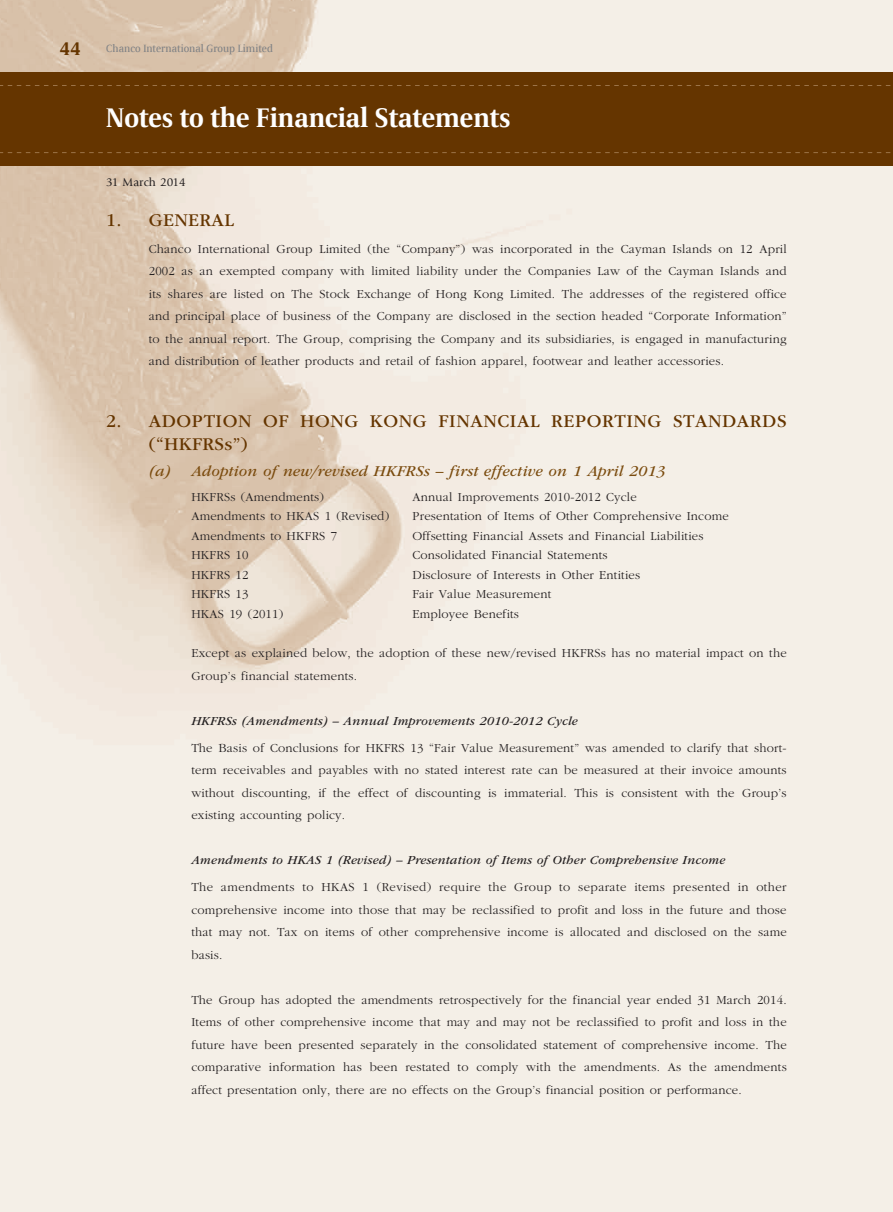
<style>
.page{position:relative;width:893px;height:1212px;background:#fff}
.page>*{position:absolute;margin:0;border:0;box-sizing:border-box;transform-origin:0 0}
.t1{font:700 27px "Allianz Serif";color:#fff}
.t2{font:18.75px/22.5px "ITC Garamond Std";letter-spacing:.03em;color:#653500}
.t3{font:700 18px "Allianz Serif";color:#653500}
.t4{font:italic 15.75px "ITC Garamond Std";letter-spacing:.015em;color:#7b4c0f}
.t5{font:300 12.75px/22.5px "ITC Garamond Std";letter-spacing:.015em;color:#231f20;text-align:justify}
.t6{font:300 12.75px/26.7px "ITC Garamond Std";letter-spacing:.035em;color:#231f20}
.t7{font:12px "Giovanni Std";letter-spacing:.015em;color:#231f20}
.t8{font:10.5px "Allianz Serif";color:#808285}
.s1{font-weight:400;font-style:italic}
</style>
<div class="page">
<div style="left:0;top:72px;width:893px;height:94px;background:#653500"></div>
<svg style="left:0;top:85px;width:890px;height:1px"></svg>
<svg style="left:0;top:152px;width:890px;height:1px"></svg>
<p class="t3" style="left:60px;top:37px;width:23px">44</p>
<p class="t8" style="left:106px;top:43px;width:168px">Chanco International Group Limited</p>
<h1 class="t1" style="left:106px;top:101px;width:406px">Notes to the Financial Statements</h1>
<p class="t7" style="left:106px;top:175px;width:81px">31 March 2014</p>
<p class="t2" style="left:106px;top:209px;width:129px">1. GENERAL</p>
<p class="t5" style="left:149px;top:237px;width:639px">Chanco International Group Limited (the “Company”) was incorporated in the Cayman Islands on 12 April 2002 as an exempted company with limited liability under the Companies Law of the Cayman Islands and its shares are listed on The Stock Exchange of Hong Kong Limited. The addresses of the registered office and principal place of business of the Company are disclosed in the section headed “Corporate Information” to the annual report. The Group, comprising the Company and its subsidiaries, is engaged in manufacturing and distribution of leather products and retail of fashion apparel, footwear and leather accessories.</p>
<p class="t2" style="left:149px;top:410px;width:639px;text-indent:-43px">2. ADOPTION OF HONG KONG FINANCIAL REPORTING STANDARDS (“HKFRSs”)</p>
<p class="t4" style="left:149px;top:463px;width:518px">(a) Adoption of new/revised HKFRSs – first effective on 1 April 2013</p>
<p class="t5" style="left:191px;top:485px;width:134px">HKFRSs (Amendments)</p>
<p class="t5" style="left:412px;top:485px;width:226px">Annual Improvements 2010-2012 Cycle</p>
<p class="t5" style="left:191px;top:505px;width:199px">Amendments to HKAS 1 (Revised)</p>
<p class="t5" style="left:412px;top:505px;width:318px">Presentation of Items of Other Comprehensive Income</p>
<p class="t5" style="left:191px;top:524px;width:147px">Amendments to HKFRS 7</p>
<p class="t5" style="left:412px;top:524px;width:293px">Offsetting Financial Assets and Financial Liabilities</p>
<p class="t5" style="left:191px;top:544px;width:59px">HKFRS 10</p>
<p class="t5" style="left:412px;top:544px;width:197px">Consolidated Financial Statements</p>
<p class="t5" style="left:191px;top:563px;width:59px">HKFRS 12</p>
<p class="t5" style="left:412px;top:563px;width:229px">Disclosure of Interests in Other Entities</p>
<p class="t5" style="left:191px;top:583px;width:59px">HKFRS 13</p>
<p class="t5" style="left:412px;top:583px;width:140px">Fair Value Measurement</p>
<p class="t5" style="left:191px;top:602px;width:94px">HKAS 19 (2011)</p>
<p class="t5" style="left:412px;top:602px;width:108px">Employee Benefits</p>
<p class="t5" style="left:191px;top:642px;width:597px">Except as explained below, the adoption of these new/revised HKFRSs has no material impact on the<br>Group’s financial statements.</p>
<p class="t5" style="left:191px;top:708px;width:597px;line-height:26.7px"><span class="s1">HKFRSs (Amendments) – Annual Improvements 2010-2012 Cycle<br></span>The Basis of Conclusions for HKFRS 13 “Fair Value Measurement” was amended to clarify that short-</p>
<p class="t5" style="left:191px;top:759px;width:597px">term receivables and payables with no stated interest rate can be measured at their invoice amounts without discounting, if the effect of discounting is immaterial. This is consistent with the Group’s existing accounting policy.</p>
<p class="t6" style="left:191px;top:847px;width:597px"><span class="s1">Amendments to HKAS 1 (Revised) – Presentation of Items of Other Comprehensive Income<br></span>The amendments to HKAS 1 (Revised) require the Group to separate items presented in other</p>
<p class="t5" style="left:191px;top:898px;width:597px">comprehensive income into those that may be reclassified to profit and loss in the future and those that may not. Tax on items of other comprehensive income is allocated and disclosed on the same basis.</p>
<p class="t5" style="left:191px;top:988px;width:597px">The Group has adopted the amendments retrospectively for the financial year ended 31 March 2014.<br>Items of other comprehensive income that may and may not be reclassified to profit and loss in the future have been presented separately in the consolidated statement of comprehensive income. The comparative information has been restated to comply with the amendments. As the amendments affect presentation only, there are no effects on the Group’s financial position or performance.</p>
</div>
